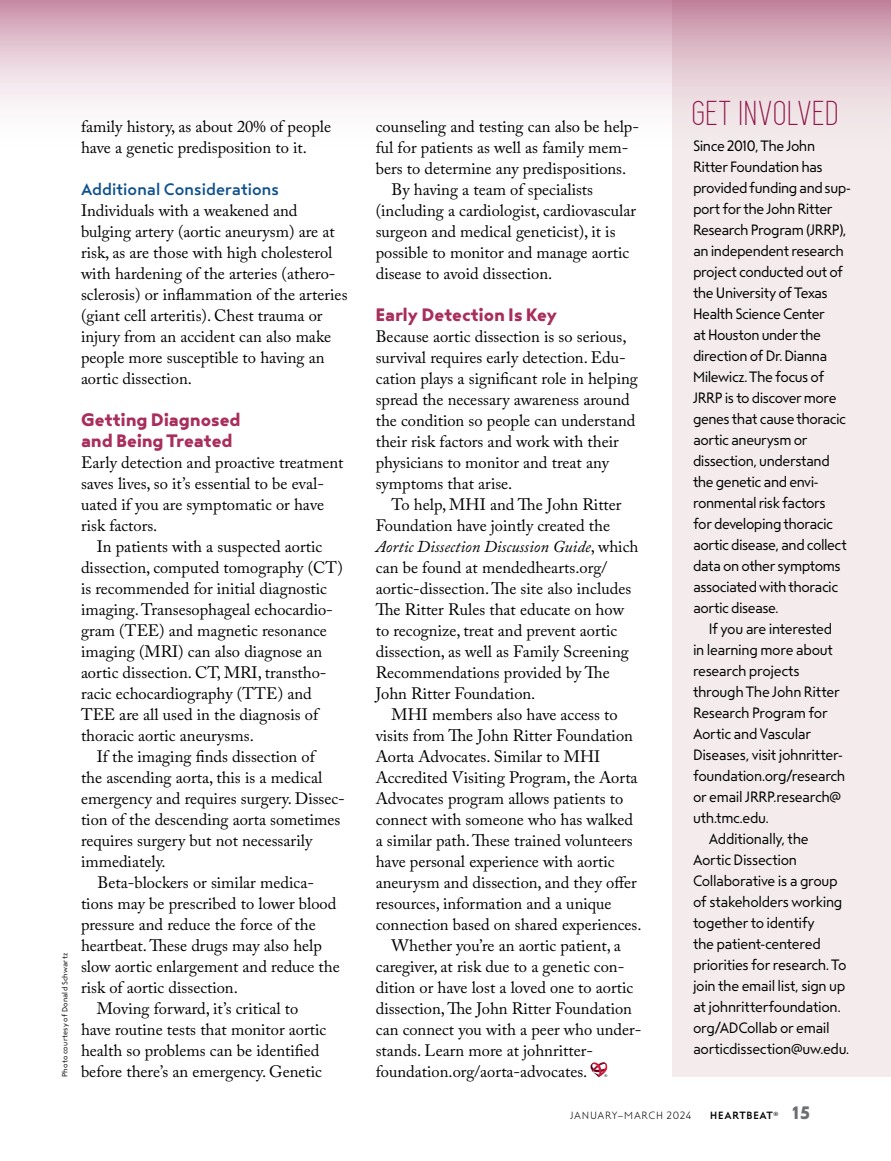
<style>
.page{position:relative;width:891px;height:1161px;background:#fff}
.page>*{position:absolute;margin:0;border:0;box-sizing:border-box;transform-origin:0 0}
.t1{font:36px "Simplifica";letter-spacing:.04em;color:#8f1649}
.t2{font:18px/21px "Steagal Bo";letter-spacing:.01em;color:#a82e5b}
.t3{font:16.5px/21px "Adobe Caslon Pro";color:#000}
.t4{font:16.5px "Steagal Me";letter-spacing:.005em;color:#0e508f}
.t5{font:15px/21px "Steagal Re";letter-spacing:-.03em;color:#000;scale:.95 1}
.t6{font:10.5px "Steagal Li";letter-spacing:.065em;color:#000}
.t7{font:7.5px "Steagal Re";letter-spacing:.025em;color:#000}
.s1{font-style:italic}
.s2{font-family:"Steagal Me"}
.s3{font-family:"Steagal Bo";font-size:18px;color:#6d6e71}
</style>
<div class="page">
<div style="left:672px;top:0;width:219px;height:1077px;background:#f3ebec"></div>
<svg style="left:0;top:0;width:891px;height:108px;background:#e2c5d1"></svg>
<svg style="left:591px;top:1062px;width:17px;height:15px"></svg>
<p class="t7" style="left:61px;top:1077px;width:126px;rotate:-90deg">Photo courtesy of Donald Schwartz</p>
<p class="t3" style="left:81px;top:116px;width:252px">family history, as about 20% of people have a genetic predisposition to it.</p>
<p class="t4" style="left:81px;top:180px;width:200px">Additional Considerations</p>
<p class="t3" style="left:81px;top:200px;width:268px">Individuals with a weakened and bulging artery (aortic aneurysm) are at risk, as are those with high cholesterol with hardening of the arteries (athero&shy;sclerosis) or inflammation of the arteries (giant cell arteritis). Chest trauma or injury from an accident can also make people more susceptible to having an aortic dissection.</p>
<p class="t2" style="left:81px;top:409px;width:161px">Getting Diagnosed and Being Treated</p>
<p class="t3" style="left:81px;top:452px;width:264px">Early detection and proactive treatment saves lives, so it’s essential to be eval&shy;uated if you are symptomatic or have risk factors.</p>
<p class="t3" style="left:97px;top:536px;width:227px">In patients with a suspected aortic</p>
<p class="t3" style="left:81px;top:557px;width:263px">dissection, computed tomography (CT)</p>
<p class="t3" style="left:81px;top:578px;width:248px">is recommended for initial diagnostic</p>
<p class="t3" style="left:81px;top:599px;width:253px">imaging. Transesophageal echocardio-</p>
<p class="t3" style="left:81px;top:620px;width:248px">gram (TEE) and magnetic resonance</p>
<p class="t3" style="left:81px;top:641px;width:243px">imaging (MRI) can also diagnose an</p>
<p class="t3" style="left:81px;top:662px;width:247px">aortic dissection. CT, MRI, transtho-</p>
<p class="t3" style="left:81px;top:683px;width:232px">racic echocardiography (TTE) and</p>
<p class="t3" style="left:81px;top:704px;width:241px">TEE are all used in the diagnosis of</p>
<p class="t3" style="left:81px;top:725px;width:174px">thoracic aortic aneurysms.</p>
<p class="t3" style="left:97px;top:746px;width:222px">If the imaging finds dissection of</p>
<p class="t3" style="left:81px;top:767px;width:243px">the ascending aorta, this is a medical</p>
<p class="t3" style="left:81px;top:788px;width:265px">emergency and requires surgery. Dissec-</p>
<p class="t3" style="left:81px;top:809px;width:261px">tion of the descending aorta sometimes</p>
<p class="t3" style="left:81px;top:830px;width:233px">requires surgery but not necessarily</p>
<p class="t3" style="left:81px;top:851px;width:86px">immediately.</p>
<p class="t3" style="left:98px;top:872px;width:218px">Beta-blockers or similar medica-</p>
<p class="t3" style="left:81px;top:893px;width:257px">tions may be prescribed to lower blood</p>
<p class="t3" style="left:81px;top:914px;width:236px">pressure and reduce the force of the</p>
<p class="t3" style="left:81px;top:935px;width:243px">heartbeat. These drugs may also help</p>
<p class="t3" style="left:81px;top:956px;width:260px">slow aortic enlargement and reduce the</p>
<p class="t3" style="left:81px;top:977px;width:158px">risk of aortic dissection.</p>
<p class="t3" style="left:97px;top:998px;width:203px">Moving forward, it’s critical to</p>
<p class="t3" style="left:81px;top:1019px;width:247px">have routine tests that monitor aortic</p>
<p class="t3" style="left:81px;top:1040px;width:240px">health so problems can be identified</p>
<p class="t3" style="left:81px;top:1061px;width:243px">before there’s an emergency. Genetic</p>
<p class="t3" style="left:376px;top:116px;width:265px">counseling and testing can also be help-</p>
<p class="t3" style="left:376px;top:137px;width:254px">ful for patients as well as family mem-</p>
<p class="t3" style="left:376px;top:158px;width:252px">bers to determine any predispositions.</p>
<p class="t3" style="left:392px;top:179px;width:203px">By having a team of specialists</p>
<p class="t3" style="left:376px;top:200px;width:262px">(including a cardiologist, cardiovascular</p>
<p class="t3" style="left:376px;top:221px;width:241px">surgeon and medical geneticist), it is</p>
<p class="t3" style="left:376px;top:242px;width:255px">possible to monitor and manage aortic</p>
<p class="t3" style="left:376px;top:263px;width:178px">disease to avoid dissection.</p>
<p class="t2" style="left:376px;top:304px;width:183px">Early Detection Is Key</p>
<p class="t3" style="left:376px;top:326px;width:264px">Because aortic dissection is so serious, survival requires early detection. Edu&shy;cation plays a significant role in helping spread the necessary awareness around the condition so people can understand their risk factors and work with their physicians to monitor and treat any symptoms that arise.</p>
<p class="t3" style="left:376px;top:494px;width:264px;text-indent:16px">To help, MHI and The John Ritter Foundation have jointly created the <span class="s1">Aortic Dissection Discussion Guide</span>, which can be found at mendedhearts.org/ aortic-dissection. The site also includes The Ritter Rules that educate on how to recognize, treat and prevent aortic dissection, as well as Family Screening Recommendations provided by The John Ritter Foundation.</p>
<p class="t3" style="left:392px;top:704px;width:228px">MHI members also have access to</p>
<p class="t3" style="left:376px;top:725px;width:259px">visits from The John Ritter Foundation</p>
<p class="t3" style="left:376px;top:746px;width:226px">Aorta Advocates. Similar to MHI</p>
<p class="t3" style="left:376px;top:767px;width:263px">Accredited Visiting Program, the Aorta</p>
<p class="t3" style="left:376px;top:788px;width:249px">Advocates program allows patients to</p>
<p class="t3" style="left:376px;top:809px;width:259px">connect with someone who has walked</p>
<p class="t3" style="left:376px;top:830px;width:258px">a similar path. These trained volunteers</p>
<p class="t3" style="left:376px;top:851px;width:240px">have personal experience with aortic</p>
<p class="t3" style="left:376px;top:872px;width:263px">aneurysm and dissection, and they offer</p>
<p class="t3" style="left:376px;top:893px;width:237px">resources, information and a unique</p>
<p class="t3" style="left:376px;top:914px;width:267px">connection based on shared experiences.</p>
<p class="t3" style="left:392px;top:935px;width:231px">Whether you’re an aortic patient, a</p>
<p class="t3" style="left:376px;top:956px;width:250px">caregiver, at risk due to a genetic con-</p>
<p class="t3" style="left:376px;top:977px;width:259px">dition or have lost a loved one to aortic</p>
<p class="t3" style="left:376px;top:998px;width:258px">dissection, The John Ritter Foundation</p>
<p class="t3" style="left:376px;top:1019px;width:267px">can connect you with a peer who under-</p>
<p class="t3" style="left:376px;top:1040px;width:219px">stands. Learn more at johnritter-</p>
<p class="t3" style="left:376px;top:1061px;width:213px">foundation.org/aorta-advocates.</p>
<h1 class="t1" style="left:693px;top:95px;width:148px">GET INVOLVED</h1>
<p class="t5" style="left:693px;top:135px;width:167px">Since 2010, The John<br>Ritter Foundation has provided funding and sup&shy;port for the John Ritter<br>Research Program (JRRP), an independent research project conducted out of the University of Texas<br>Health Science Center<br>at Houston under the direction of Dr. Dianna<br>Milewicz. The focus of<br>JRRP is to discover more genes that cause thoracic aortic aneurysm or dissection, understand the genetic and envi&shy;ronmental risk factors<br>for developing thoracic aortic disease, and collect data on other symptoms associated with thoracic aortic disease.</p>
<p class="t5" style="left:709px;top:618px;width:131px">If you are interested</p>
<p class="t5" style="left:693px;top:639px;width:149px">in learning more about</p>
<p class="t5" style="left:693px;top:660px;width:114px">research projects</p>
<p class="t5" style="left:693px;top:681px;width:156px">through The John Ritter</p>
<p class="t5" style="left:693px;top:702px;width:143px">Research Program for</p>
<p class="t5" style="left:693px;top:723px;width:126px">Aortic and Vascular</p>
<p class="t5" style="left:693px;top:744px;width:159px">Diseases, visit johnritter-</p>
<p class="t5" style="left:693px;top:765px;width:162px">foundation.org/research</p>
<p class="t5" style="left:693px;top:786px;width:157px">or email JRRP.research@</p>
<p class="t5" style="left:693px;top:807px;width:81px">uth.tmc.edu.</p>
<p class="t5" style="left:709px;top:828px;width:107px">Additionally, the</p>
<p class="t5" style="left:693px;top:849px;width:111px">Aortic Dissection</p>
<p class="t5" style="left:693px;top:870px;width:154px">Collaborative is a group</p>
<p class="t5" style="left:693px;top:891px;width:159px">of stakeholders working</p>
<p class="t5" style="left:693px;top:912px;width:130px">together to identify</p>
<p class="t5" style="left:693px;top:933px;width:136px">the patient-centered</p>
<p class="t5" style="left:693px;top:954px;width:163px">priorities for research. To</p>
<p class="t5" style="left:693px;top:975px;width:162px">join the email list, sign up</p>
<p class="t5" style="left:693px;top:996px;width:157px">at johnritterfoundation.</p>
<p class="t5" style="left:693px;top:1017px;width:145px">org/ADCollab or email</p>
<p class="t5" style="left:693px;top:1038px;width:166px">aorticdissection@uw.edu.</p>
<p class="t6" style="left:570px;top:1110px;width:241px">JANUARY–MARCH 2024 <span class="s2">HEARTBEAT</span><sup>®</sup> <span class="s3">15</span></p>
</div>
